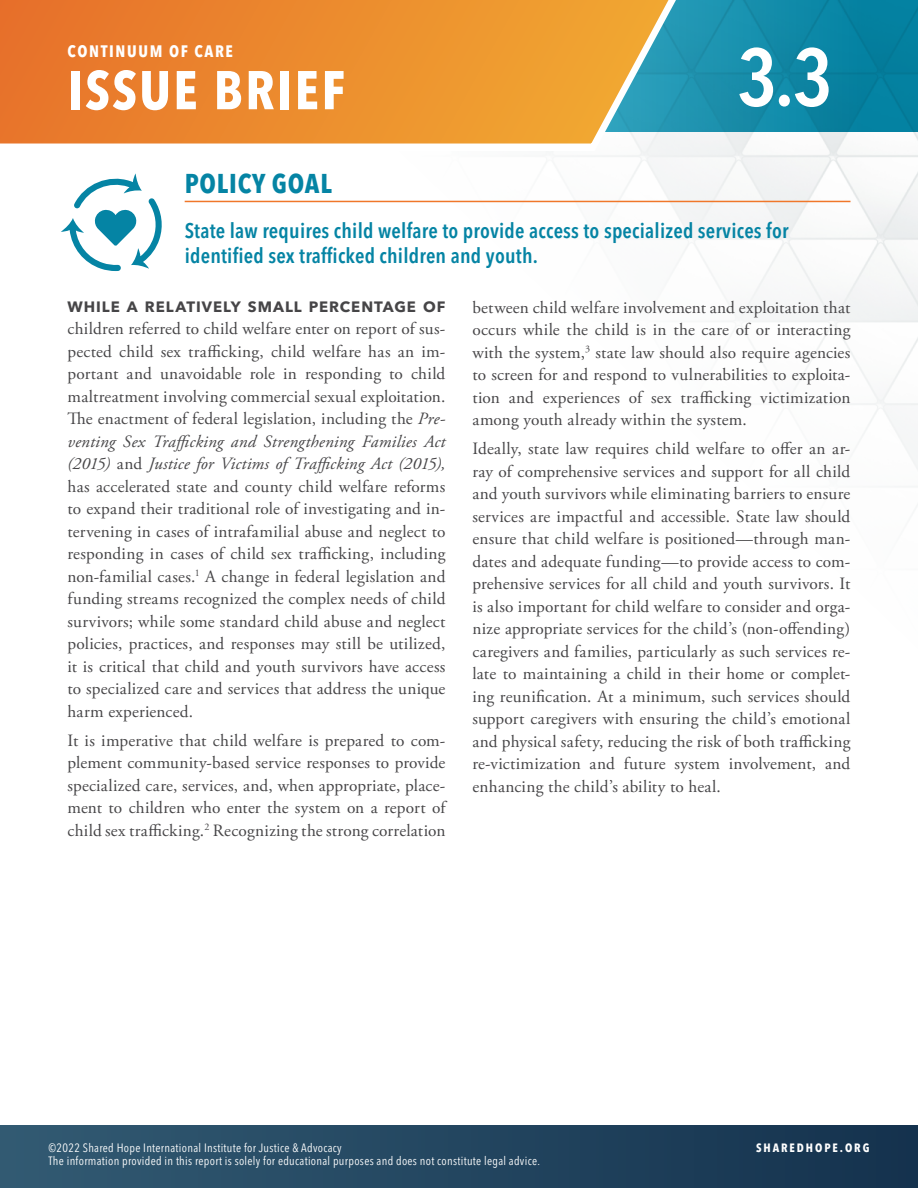
<style>
.page{position:relative;width:918px;height:1188px;background:#fff}
.page>*{position:absolute;margin:0;border:0;box-sizing:border-box;transform-origin:0 0}
.t1{font:600 condensed 81px "Avenir Next LT Pro";color:#fff}
.t2{font:700 condensed 54px "Avenir Next LT Pro";letter-spacing:.04em;color:#fff}
.t3{font:700 condensed 27px "Avenir Next LT Pro";letter-spacing:.03em;color:#0584a4}
.t4{font:600 condensed 21px/25.2px "Avenir Next LT Pro";letter-spacing:.01em;color:#0584a4}
.t5{font:17.25px/22.5px "Adobe Garamond Pro";letter-spacing:-.005em;color:#464547;text-align:justify}
.t6{font:700 condensed 16.5px "Avenir Next LT Pro";letter-spacing:.1em;color:#fff}
.t7{font:700 15px "Avenir Next LT Pro";letter-spacing:.06em;color:#464547}
.t8{font:condensed 12px "Avenir Next LT Pro";letter-spacing:.025em;color:#fff}
.t9{font:700 condensed 12px "Avenir Next LT Pro";letter-spacing:.16em;color:#fff}
.s1{font-style:italic}
</style>
<div class="page">
<img style="left:221px;top:155px;width:697px;height:332px">
<div style="left:0;top:1126px;width:918px;height:62px;background:linear-gradient(to right,#325a72,#14324d)"></div>
<hr style="left:185px;top:201px;width:665px;height:1px;background:#f0772a">
<svg style="left:61px;top:173px;width:101px;height:98px"></svg>
<svg style="left:0;top:0;width:918px;height:155px;background:#b59763"></svg>
<p class="t6" style="left:68px;top:41px;width:167px">CONTINUUM OF CARE</p>
<h2 class="t2" style="left:68px;top:57px;width:279px">ISSUE BRIEF</h2>
<h1 class="t1" style="left:737px;top:28px;width:98px">3.3</h1>
<h3 class="t3" style="left:185px;top:167px;width:149px">POLICY GOAL</h3>
<p class="t4" style="left:185px;top:218px;width:605px">State law requires child welfare to provide access to specialized services for identified sex trafficked children and youth.</p>
<p class="t7" style="left:68px;top:297px;width:379px">WHILE A RELATIVELY SMALL PERCENTAGE OF</p>
<p class="t5" style="left:67px;top:318px;width:380px">children referred to child welfare enter on report of sus&shy;pected child sex trafficking, child welfare has an im&shy;portant and unavoidable role in responding to child maltreatment involving commercial sexual exploitation.<br>The enactment of federal legislation, including the <span class="s1">Pre&shy;venting Sex Trafficking and Strengthening Families Act (2015)</span> and <span class="s1">Justice for Victims of Trafficking Act (2015), </span>has accelerated state and county child welfare reforms to expand their traditional role of investigating and in&shy;tervening in cases of intrafamilial abuse and neglect to responding in cases of child sex trafficking, including non-familial cases.<sup>1</sup> A change in federal legislation and funding streams recognized the complex needs of child survivors; while some standard child abuse and neglect policies, practices, and responses may still be utilized, it is critical that child and youth survivors have access to specialized care and services that address the unique harm experienced.</p>
<p class="t5" style="left:67px;top:730px;width:381px">It is imperative that child welfare is prepared to com&shy;plement community-based service responses to provide specialized care, services, and, when appropriate, place&shy;ment to children who enter the system on a report of child sex trafficking.<sup>2</sup> Recognizing the strong correlation</p>
<p class="t5" style="left:472px;top:297px;width:380px">between child welfare involvement and exploitation that occurs while the child is in the care of or interacting with the system,<sup>3</sup> state law should also require agencies to screen for and respond to vulnerabilities to exploita&shy;tion and experiences of sex trafficking victimization among youth already within the system.</p>
<p class="t5" style="left:472px;top:438px;width:380px">Ideally, state law requires child welfare to offer an ar&shy;ray of comprehensive services and support for all child and youth survivors while eliminating barriers to ensure services are impactful and accessible. State law should ensure that child welfare is positioned—through man&shy;dates and adequate funding—to provide access to com&shy;prehensive services for all child and youth survivors. It is also important for child welfare to consider and orga&shy;nize appropriate services for the child’s (non-offending) caregivers and families, particularly as such services re&shy;late to maintaining a child in their home or complet&shy;ing reunification. At a minimum, such services should support caregivers with ensuring the child’s emotional and physical safety, reducing the risk of both trafficking re-victimization and future system involvement, and enhancing the child’s ability to heal.</p>
<p class="t8" style="left:49px;top:1140px;width:295px">©2022 Shared Hope International Institute for Justice &amp; Advocacy</p>
<p class="t9" style="left:756px;top:1140px;width:115px">SHAREDHOPE.ORG</p>
<p class="t8" style="left:49px;top:1154px;width:493px">The information provided in this report is solely for educational purposes and does not constitute legal advice.</p>
</div>
